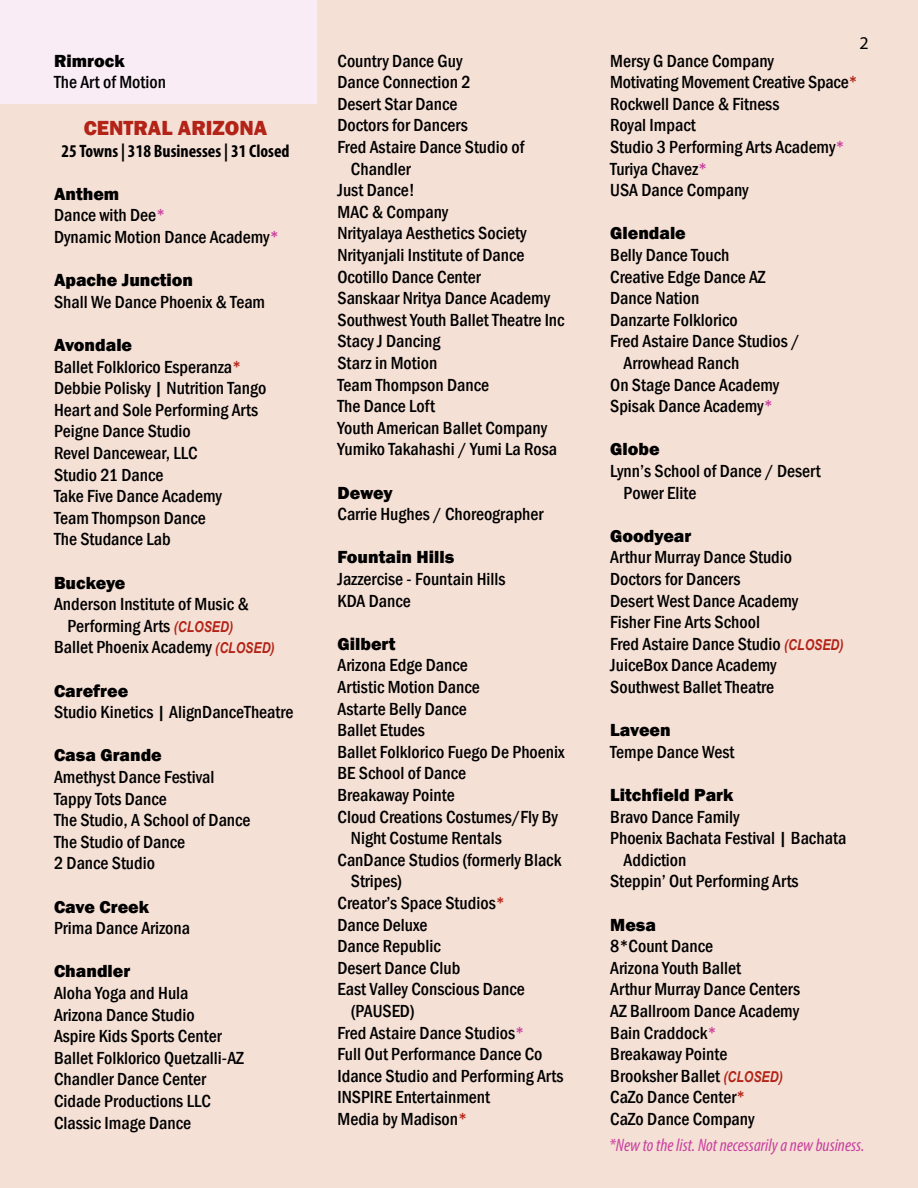
<style>
.page{position:relative;width:918px;height:1188px;background:#fff}
.page>*{position:absolute;margin:0;border:0;box-sizing:border-box;transform-origin:0 0}
.t1{font:800 21px "Franklin Gothic";color:#b32317}
.t2{font:500 condensed 18px/21.6px "Franklin Gothic";color:#000}
.t3{font:800 18px "Franklin Gothic";color:#000}
.t4{font:italic condensed 18px "Myriad Pro";color:#c9419e}
.t5{font:700 condensed 18px "Myriad Pro";color:#000}
.t6{font:18px "Myriad Pro";color:#000}
.s1{font-weight:800;font-stretch:normal}
.s2{color:#c9419e}
.s3{color:#b32317}
.s4{font-family:"Arial Narrow";font-weight:700;font-style:italic;font-stretch:normal;font-size:15px;color:#b32317}
</style>
<div class="page">
<div style="left:316px;top:0;width:602px;height:1188px;background:#f5e0d6"></div>
<div style="left:0;top:104px;width:316px;height:1084px;background:#f5e0d6"></div>
<div style="left:0;top:0;width:316px;height:104px;background:#faecf5"></div>
<p class="t3" style="left:54px;top:49px;width:72px">Rimrock</p>
<p class="t2" style="left:54px;top:71px;width:113px">The Art of Motion</p>
<p class="t1" style="left:84px;top:114px;width:185px">CENTRAL ARIZONA</p>
<p class="t5" style="left:61px;top:139px;width:230px">25 Towns | 318 Businesses | 31 Closed</p>
<p class="t2" style="left:54px;top:183px;width:226px"><span class="s1">Anthem<br></span>Dance with Dee<span class="s2">*<br></span>Dynamic Motion Dance Academy<span class="s2">*</span></p>
<p class="t3" style="left:54px;top:269px;width:141px">Apache Junction</p>
<p class="t2" style="left:54px;top:291px;width:213px">Shall We Dance Phoenix &amp; Team</p>
<p class="t2" style="left:54px;top:334px;width:214px"><span class="s1">Avondale<br></span>Ballet Folklorico Esperanza<span class="s3">*<br></span>Debbie Polisky | Nutrition Tango<br>Heart and Sole Performing Arts<br>Peigne Dance Studio<br>Revel Dancewear, LLC<br>Studio 21 Dance<br>Take Five Dance Academy<br>Team Thompson Dance<br>The Studance Lab</p>
<p class="t3" style="left:54px;top:571px;width:73px">Buckeye</p>
<p class="t2" style="left:54px;top:593px;width:196px">Anderson Institute of Music &amp;</p>
<p class="t2" style="left:67px;top:615px;width:167px">Performing Arts <span class="s4">(CLOSED)</span></p>
<p class="t2" style="left:54px;top:636px;width:222px">Ballet Phoenix Academy <span class="s4">(CLOSED)</span></p>
<p class="t3" style="left:54px;top:679px;width:76px">Carefree</p>
<p class="t2" style="left:54px;top:701px;width:241px">Studio Kinetics | AlignDanceTheatre</p>
<p class="t3" style="left:54px;top:744px;width:109px">Casa Grande</p>
<p class="t2" style="left:54px;top:766px;width:198px">Amethyst Dance Festival<br>Tappy Tots Dance<br>The Studio, A School of Dance<br>The Studio of Dance<br>2 Dance Studio</p>
<p class="t3" style="left:54px;top:895px;width:97px">Cave Creek</p>
<p class="t2" style="left:54px;top:917px;width:138px">Prima Dance Arizona</p>
<p class="t3" style="left:54px;top:960px;width:78px">Chandler</p>
<p class="t2" style="left:54px;top:982px;width:191px">Aloha Yoga and Hula<br>Arizona Dance Studio<br>Aspire Kids Sports Center<br>Ballet Folklorico Quetzalli-AZ<br>Chandler Dance Center<br>Cidade Productions LLC<br>Classic Image Dance</p>
<p class="t2" style="left:338px;top:50px;width:126px">Country Dance Guy</p>
<p class="t2" style="left:338px;top:71px;width:135px">Dance Connection 2</p>
<p class="t2" style="left:338px;top:93px;width:121px">Desert Star Dance</p>
<p class="t2" style="left:338px;top:114px;width:132px">Doctors for Dancers</p>
<p class="t2" style="left:338px;top:136px;width:188px">Fred Astaire Dance Studio of</p>
<p class="t2" style="left:351px;top:158px;width:61px">Chandler</p>
<p class="t2" style="left:338px;top:179px;width:79px">Just Dance!</p>
<p class="t2" style="left:338px;top:201px;width:112px">MAC &amp; Company</p>
<p class="t2" style="left:338px;top:222px;width:190px">Nrityalaya Aesthetics Society</p>
<p class="t2" style="left:338px;top:244px;width:188px">Nrityanjali Institute of Dance</p>
<p class="t2" style="left:338px;top:266px;width:145px">Ocotillo Dance Center</p>
<p class="t2" style="left:338px;top:287px;width:214px">Sanskaar Nritya Dance Academy</p>
<p class="t2" style="left:338px;top:309px;width:229px">Southwest Youth Ballet Theatre Inc</p>
<p class="t2" style="left:338px;top:330px;width:104px">Stacy J Dancing</p>
<p class="t2" style="left:338px;top:352px;width:101px">Starz in Motion</p>
<p class="t2" style="left:338px;top:374px;width:153px">Team Thompson Dance</p>
<p class="t2" style="left:338px;top:395px;width:99px">The Dance Loft</p>
<p class="t2" style="left:338px;top:417px;width:211px">Youth American Ballet Company</p>
<p class="t2" style="left:338px;top:438px;width:221px">Yumiko Takahashi / Yumi La Rosa</p>
<p class="t3" style="left:338px;top:481px;width:57px">Dewey</p>
<p class="t2" style="left:338px;top:503px;width:207px">Carrie Hughes / Choreographer</p>
<p class="t3" style="left:338px;top:546px;width:118px">Fountain Hills</p>
<p class="t2" style="left:338px;top:568px;width:170px">Jazzercise - Fountain Hills<br>KDA Dance</p>
<p class="t3" style="left:338px;top:632px;width:60px">Gilbert</p>
<p class="t2" style="left:338px;top:654px;width:132px">Arizona Edge Dance</p>
<p class="t2" style="left:338px;top:676px;width:144px">Artistic Motion Dance</p>
<p class="t2" style="left:338px;top:698px;width:131px">Astarte Belly Dance</p>
<p class="t2" style="left:338px;top:719px;width:89px">Ballet Etudes</p>
<p class="t2" style="left:338px;top:741px;width:229px">Ballet Folklorico Fuego De Phoenix</p>
<p class="t2" style="left:338px;top:762px;width:130px">BE School of Dance</p>
<p class="t2" style="left:338px;top:784px;width:119px">Breakaway Pointe</p>
<p class="t2" style="left:338px;top:806px;width:222px">Cloud Creations Costumes/Fly By</p>
<p class="t2" style="left:351px;top:827px;width:152px">Night Costume Rentals</p>
<p class="t2" style="left:338px;top:849px;width:225px">CanDance Studios (formerly Black</p>
<p class="t2" style="left:351px;top:870px;width:53px">Stripes)</p>
<p class="t2" style="left:338px;top:892px;width:169px">Creator’s Space Studios<span class="s3">*</span></p>
<p class="t2" style="left:338px;top:914px;width:92px">Dance Deluxe</p>
<p class="t2" style="left:338px;top:935px;width:105px">Dance Republic</p>
<p class="t2" style="left:338px;top:957px;width:124px">Desert Dance Club</p>
<p class="t2" style="left:338px;top:978px;width:189px">East Valley Conscious Dance</p>
<p class="t2" style="left:351px;top:1000px;width:65px">(PAUSED)</p>
<p class="t2" style="left:338px;top:1022px;width:188px">Fred Astaire Dance Studios<span class="s2">*</span></p>
<p class="t2" style="left:338px;top:1043px;width:206px">Full Out Performance Dance Co</p>
<p class="t2" style="left:338px;top:1065px;width:228px">Idance Studio and Performing Arts</p>
<p class="t2" style="left:338px;top:1086px;width:154px">INSPIRE Entertainment</p>
<p class="t2" style="left:338px;top:1108px;width:131px">Media by Madison<span class="s3">*</span></p>
<p class="t6" style="left:859px;top:32px;width:11px">2</p>
<p class="t2" style="left:610px;top:50px;width:249px">Mersy G Dance Company<br>Motivating Movement Creative Space<span class="s3">*<br></span>Rockwell Dance &amp; Fitness<br>Royal Impact<br>Studio 3 Performing Arts Academy<span class="s2">*<br></span>Turiya Chavez<span class="s2">*<br></span>USA Dance Company</p>
<p class="t3" style="left:610px;top:222px;width:77px">Glendale</p>
<p class="t2" style="left:610px;top:244px;width:121px">Belly Dance Touch</p>
<p class="t2" style="left:610px;top:266px;width:157px">Creative Edge Dance AZ</p>
<p class="t2" style="left:610px;top:287px;width:91px">Dance Nation</p>
<p class="t2" style="left:610px;top:309px;width:129px">Danzarte Folklorico</p>
<p class="t2" style="left:610px;top:330px;width:191px">Fred Astaire Dance Studios /</p>
<p class="t2" style="left:624px;top:352px;width:117px">Arrowhead Ranch</p>
<p class="t2" style="left:610px;top:374px;width:171px">On Stage Dance Academy</p>
<p class="t2" style="left:610px;top:395px;width:164px">Spisak Dance Academy<span class="s2">*</span></p>
<p class="t3" style="left:610px;top:438px;width:51px">Globe</p>
<p class="t2" style="left:624px;top:460px;width:199px;text-indent:-13px">Lynn’s School of Dance / Desert<br>Power Elite</p>
<p class="t3" style="left:610px;top:524px;width:83px">Goodyear</p>
<p class="t2" style="left:610px;top:546px;width:235px">Arthur Murray Dance Studio<br>Doctors for Dancers<br>Desert West Dance Academy<br>Fisher Fine Arts School<br>Fred Astaire Dance Studio <span class="s4">(CLOSED)<br></span>JuiceBox Dance Academy<br>Southwest Ballet Theatre</p>
<p class="t3" style="left:610px;top:719px;width:62px">Laveen</p>
<p class="t2" style="left:610px;top:741px;width:126px">Tempe Dance West</p>
<p class="t3" style="left:610px;top:783px;width:125px">Litchfield Park</p>
<p class="t2" style="left:610px;top:806px;width:131px">Bravo Dance Family</p>
<p class="t2" style="left:610px;top:827px;width:238px">Phoenix Bachata Festival | Bachata</p>
<p class="t2" style="left:624px;top:849px;width:64px">Addiction</p>
<p class="t2" style="left:610px;top:870px;width:190px">Steppin’ Out Performing Arts</p>
<p class="t3" style="left:610px;top:913px;width:47px">Mesa</p>
<p class="t2" style="left:610px;top:935px;width:191px">8*Count Dance<br>Arizona Youth Ballet<br>Arthur Murray Dance Centers<br>AZ Ballroom Dance Academy<br>Bain Craddock<span class="s2">*<br></span>Breakaway Pointe<br>Brooksher Ballet <span class="s4">(CLOSED)<br></span>CaZo Dance Center<span class="s3">*<br></span>CaZo Dance Company</p>
<p class="t4" style="left:609px;top:1134px;width:257px">*New to the list. Not necessarily a new business.</p>
</div>
